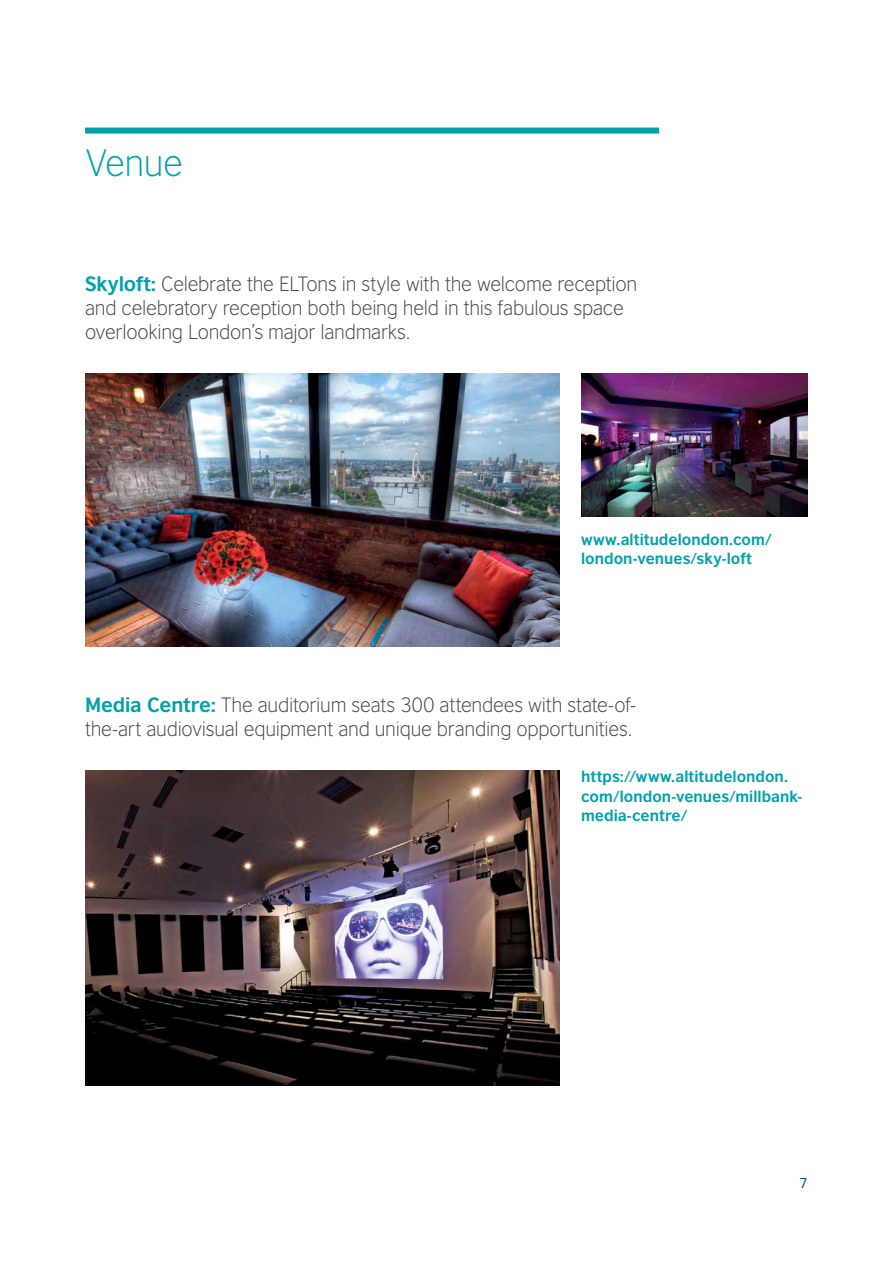
<style>
.page{position:relative;width:893px;height:1263px;background:#fff}
.page>*{position:absolute;margin:0;border:0;box-sizing:border-box;transform-origin:0 0}
.t1{font:300 36px "British Council Sans";letter-spacing:-.015em;color:#00a2ac}
.t2{font:300 19.5px/24px "British Council Sans";letter-spacing:-.015em;color:#414042}
.t3{font:700 15px/19.5px "British Council Sans";color:#00a2ac}
.t4{font:13.5px "British Council Sans";color:#004a80}
.s1{font-weight:700;color:#00a2ac}
</style>
<div class="page">
<div style="left:85px;top:128px;width:574px;height:6px;background:#00a2ac"></div>
<img style="left:581px;top:373px;width:227px;height:143px">
<img style="left:85px;top:373px;width:475px;height:274px">
<img style="left:85px;top:770px;width:475px;height:315px">
<h1 class="t1" style="left:85px;top:134px;width:99px">Venue</h1>
<p class="t2" style="left:85px;top:270px;width:554px"><span class="s1">Skyloft:</span> Celebrate the ELTons in style with the welcome reception and celebratory reception both being held in this fabulous space overlooking London’s major landmarks.</p>
<p class="t3" style="left:581px;top:527px;width:192px">www.altitudelondon.com/ london-venues/sky-loft</p>
<p class="t2" style="left:85px;top:692px;width:553px"><span class="s1">Media Centre:</span> The auditorium seats 300 attendees with state-of&shy;the-art audiovisual equipment and unique branding opportunities.</p>
<p class="t3" style="left:581px;top:765px;width:223px">https://www.altitudelondon. com/london-venues/millbank&shy;media-centre/</p>
<p class="t4" style="left:800px;top:1172px;width:10px">7</p>
</div>
